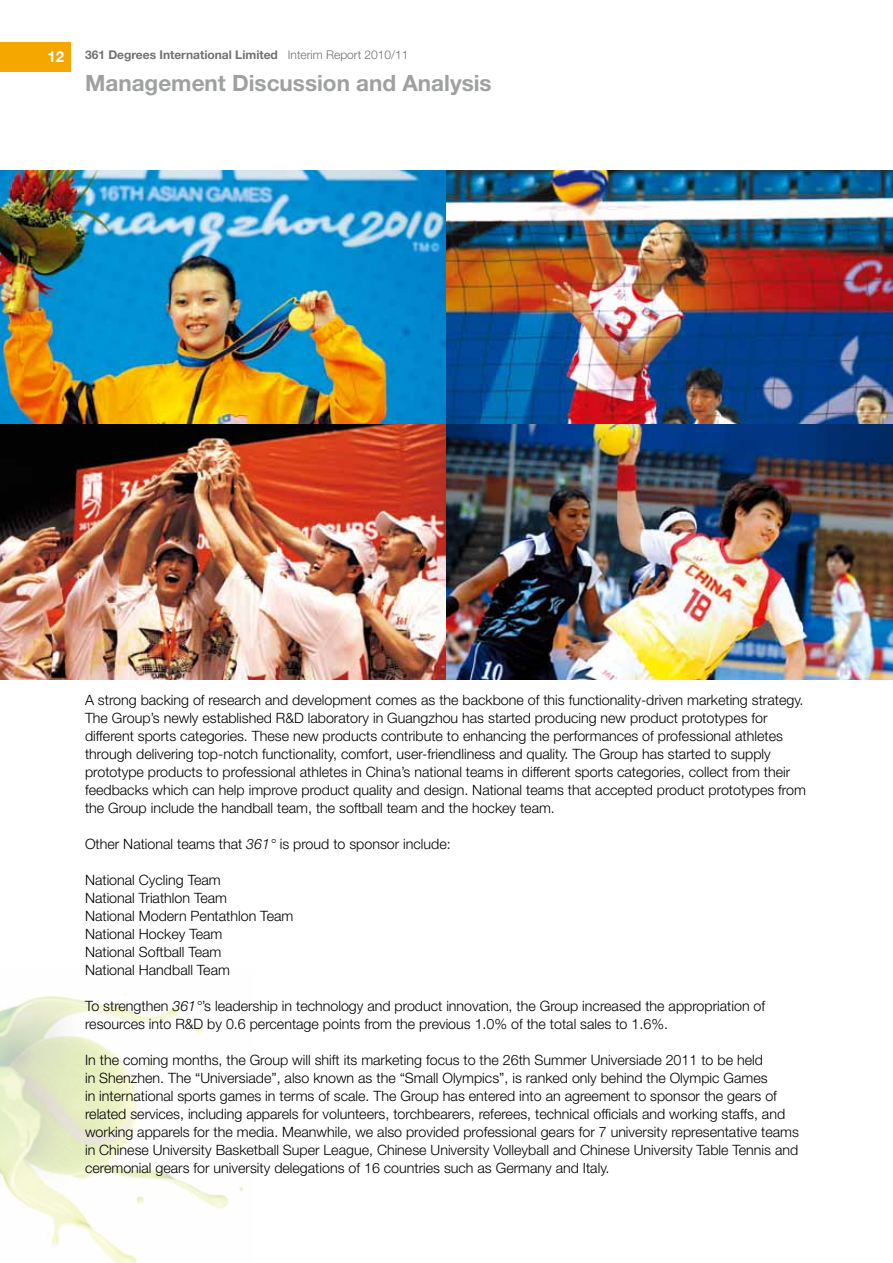
<style>
.page{position:relative;width:893px;height:1263px;background:#fff}
.page>*{position:absolute;margin:0;border:0;box-sizing:border-box;transform-origin:0 0}
.t1{font:700 22.5px "Helvetica Neue LT Std";color:#9fa0a0}
.t2{font:700 15px "Helvetica Neue LT Std";color:#fff}
.t3{font:300 14.25px/18px "Helvetica Neue LT Std";color:#000}
.t4{font:700 12px "Helvetica Neue LT Std";color:#727171}
.s1{font-weight:300}
.s2{font-style:italic}
</style>
<div class="page">
<img style="left:0;top:996px;width:244px;height:267px">
<div style="left:0;top:43px;width:70px;height:29px;background:#f5a700"></div>
<img style="left:0;top:170px;width:893px;height:510px">
<p class="t2" style="left:48px;top:47px;width:18px">12</p>
<p class="t4" style="left:85px;top:48px;width:325px">361 Degrees International Limited <span class="s1">Interim Report 2010/11</span></p>
<h1 class="t1" style="left:85px;top:69px;width:408px">Management Discussion and Analysis</h1>
<p class="t3" style="left:85px;top:690px;width:722px">A strong backing of research and development comes as the backbone of this functionality-driven marketing strategy.<br>The Group’s newly established R&amp;D laboratory in Guangzhou has started producing new product prototypes for different sports categories. These new products contribute to enhancing the performances of professional athletes through delivering top-notch functionality, comfort, user-friendliness and quality. The Group has started to supply prototype products to professional athletes in China’s national teams in different sports categories, collect from their feedbacks which can help improve product quality and design. National teams that accepted product prototypes from the Group include the handball team, the softball team and the hockey team.</p>
<p class="t3" style="left:85px;top:834px;width:367px">Other National teams that <span class="s2">361°</span> is proud to sponsor include:</p>
<p class="t3" style="left:85px;top:870px;width:210px">National Cycling Team<br>National Triathlon Team<br>National Modern Pentathlon Team<br>National Hockey Team<br>National Softball Team<br>National Handball Team</p>
<p class="t3" style="left:85px;top:996px;width:682px">To strengthen <span class="s2">361°</span>’s leadership in technology and product innovation, the Group increased the appropriation of resources into R&amp;D by 0.6 percentage points from the previous 1.0% of the total sales to 1.6%.</p>
<p class="t3" style="left:85px;top:1050px;width:715px">In the coming months, the Group will shift its marketing focus to the 26th Summer Universiade 2011 to be held<br>in Shenzhen. The “Universiade”, also known as the “Small Olympics”, is ranked only behind the Olympic Games<br>in international sports games in terms of scale. The Group has entered into an agreement to sponsor the gears of related services, including apparels for volunteers, torchbearers, referees, technical officials and working staffs, and working apparels for the media. Meanwhile, we also provided professional gears for 7 university representative teams in Chinese University Basketball Super League, Chinese University Volleyball and Chinese University Table Tennis and ceremonial gears for university delegations of 16 countries such as Germany and Italy.</p>
</div>
